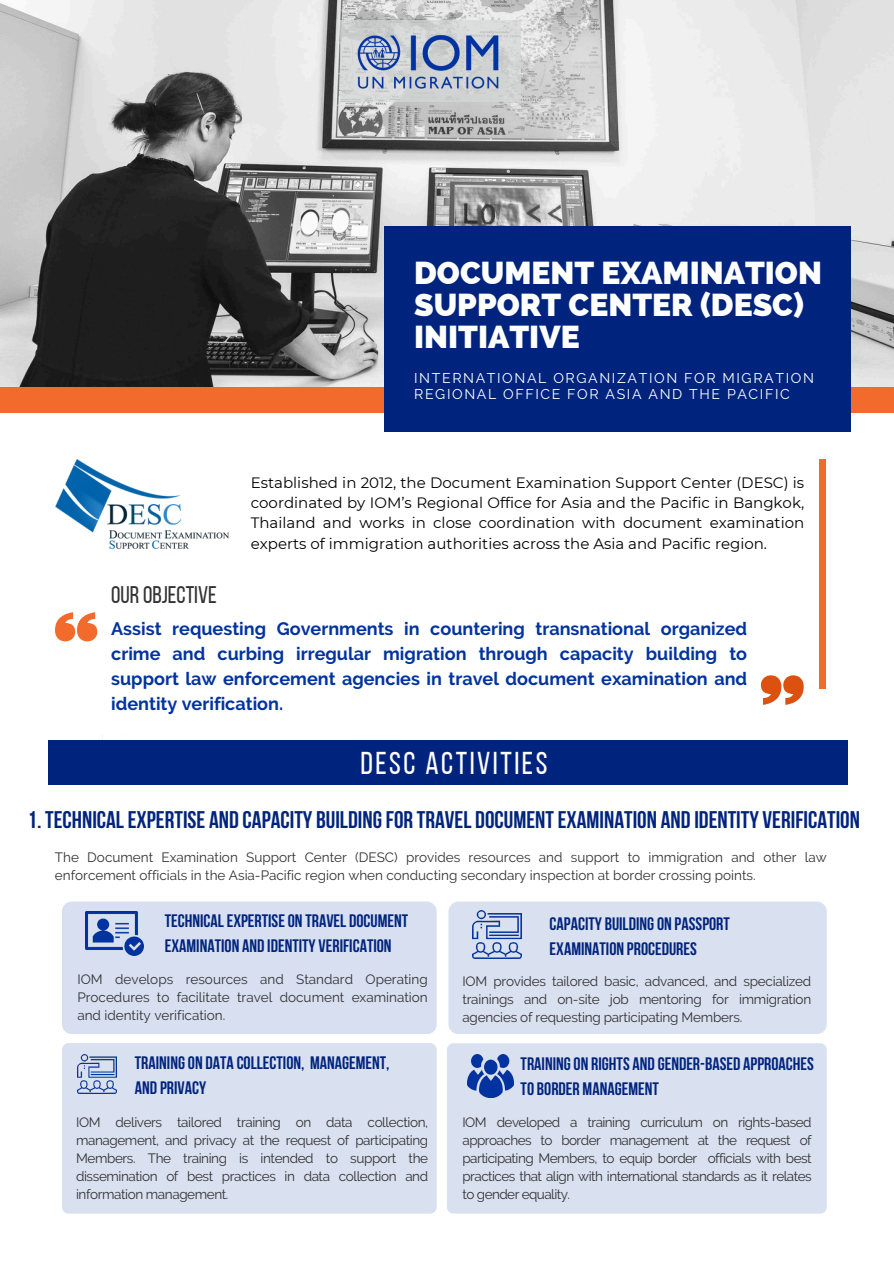
<style>
.page{position:relative;width:894px;height:1264px;background:#fff}
.page>*{position:absolute;margin:0;border:0;box-sizing:border-box;transform-origin:0 0}
.t1{font:700 34.5px "Bebas Neue";letter-spacing:.125em;color:#fff}
.t2{font:800 31.8px/31.8px "Raleway";color:#fff}
.t3{font:31.5px "Bebas Neue";letter-spacing:.08em;color:#fff}
.t4{font:700 24px "Bebas Neue";color:#00247d}
.t5{font:24px "Bebas Neue";color:#323232}
.t6{font:700 18px/25px "Bebas Neue";color:#00247d}
.t7{font:700 18px/24.8px "Raleway";color:#0033a0;text-align:justify}
.t8{font:15px/20.2px "Montserrat";color:#000;text-align:justify}
.t9{font:14.1px/16.5px "Raleway";letter-spacing:.115em;color:#fff}
.t10{font:13.5px/18px "Raleway";color:#323232;text-align:justify}
</style>
<div class="page">
<div style="left:0;top:382px;width:893px;height:31px;background:#f26b2c"></div>
<img style="left:0;top:0;width:893px;height:386px">
<div style="left:384px;top:226px;width:466px;height:206px;background:#00247d"></div>
<img style="left:48px;top:740px;width:134px;height:45px">
<img style="left:331px;top:20px;width:193px;height:84px">
<svg style="left:55px;top:612px;width:42px;height:29px"></svg>
<div style="left:819px;top:459px;width:6px;height:229px;background:#f26b2c"></div>
<div style="left:62px;top:901px;width:374px;height:133px;background:#d7dff0"></div>
<img style="left:86px;top:911px;width:57px;height:44px">
<div style="left:448px;top:901px;width:378px;height:133px;background:#d9e0f0"></div>
<img style="left:472px;top:910px;width:49px;height:48px">
<div style="left:49px;top:740px;width:798px;height:44px;background:#00247d"></div>
<svg style="left:760px;top:675px;width:43px;height:30px"></svg>
<img style="left:55px;top:459px;width:174px;height:91px">
<div style="left:447px;top:1043px;width:379px;height:170px;background:#d9e0f0"></div>
<img style="left:467px;top:1054px;width:46px;height:43px">
<div style="left:62px;top:1043px;width:374px;height:170px;background:#d9e0f0"></div>
<img style="left:77px;top:1054px;width:40px;height:39px">
<p class="t2" style="left:414px;top:257px;width:409px">DOCUMENT EXAMINATION<br>SUPPORT CENTER (DESC)<br>INITIATIVE</p>
<h2 class="t9" style="left:414px;top:369px;width:401px">INTERNATIONAL ORGANIZATION FOR MIGRATION<br>REGIONAL OFFICE FOR ASIA AND THE PACIFIC</h2>
<h3 class="t5" style="left:111px;top:585px;width:107px">OUROBJECTIVE</h3>
<h6 class="t8" style="left:251px;top:472px;width:555px">Established in 2012, the Document Examination Support Center (DESC) is coordinated by IOM’s Regional Office for Asia and the Pacific in Bangkok, Thailand and works in close coordination with document examination experts of immigration authorities across the Asia and Pacific region.</h6>
<h1 class="t7" style="left:111px;top:616px;width:637px">Assist requesting Governments in countering transnational organized crime and curbing irregular migration through capacity building to support law enforcement agencies in travel document examination and identity verification.</h1>
<p class="t3" style="left:360px;top:750px;width:188px">DESC ACTIVITIES</p>
<p class="t1" style="left:320px;top:753px;width:230px">DESC ACTIVITIES</p>
<p class="t4" style="left:27px;top:809px;width:833px">1. TECHNICALEXPERTISE AND CAPACITY BUILDINGFOR TRAVEL DOCUMENTEXAMINATION AND IDENTITY VERIFICATION</p>
<p class="t10" style="left:55px;top:848px;width:773px">The Document Examination Support Center (DESC) provides resources and support to immigration and other law enforcement officials in the Asia-Pacific region when conducting secondary inspection at border crossing points.</p>
<h5 class="t6" style="left:165px;top:910px;width:245px">TECHNICALEXPERTISEON TRAVEL DOCUMENT<br>EXAMINATION AND IDENTITY VERIFICATION</h5>
<p class="t6" style="left:549px;top:912px;width:182px">CAPACITY BUILDINGON PASSPORT<br>EXAMINATION PROCEDURES</p>
<p class="t10" style="left:77px;top:969px;width:352px">IOM develops resources and Standard Operating Procedures to facilitate travel document examination and identity verification.</p>
<h5 class="t10" style="left:462px;top:972px;width:350px">IOM provides tailored basic, advanced, and specialized trainings and on-site job mentoring for immigration agencies of requesting participating Members.</h5>
<p class="t6" style="left:135px;top:1052px;width:256px">TRAININGON DATA COLLECTION, MANAGEMENT,<br>AND PRIVACY</p>
<h5 class="t10" style="left:76px;top:1113px;width:353px">IOM delivers tailored training on data collection, management, and privacy at the request of participating Members. The training is intended to support the dissemination of best practices in data collection and information management.</h5>
<h5 class="t6" style="left:520px;top:1053px;width:294px">TRAININGON RIGHTS AND GENDER-BASED APPROACHES<br>TO BORDER MANAGEMENT</h5>
<p class="t10" style="left:462px;top:1113px;width:350px">IOM developed a training curriculum on rights-based approaches to border management at the request of participating Members, to equip border officials with best practices that align with international standards as it relates to gender equality.</p>
</div>
